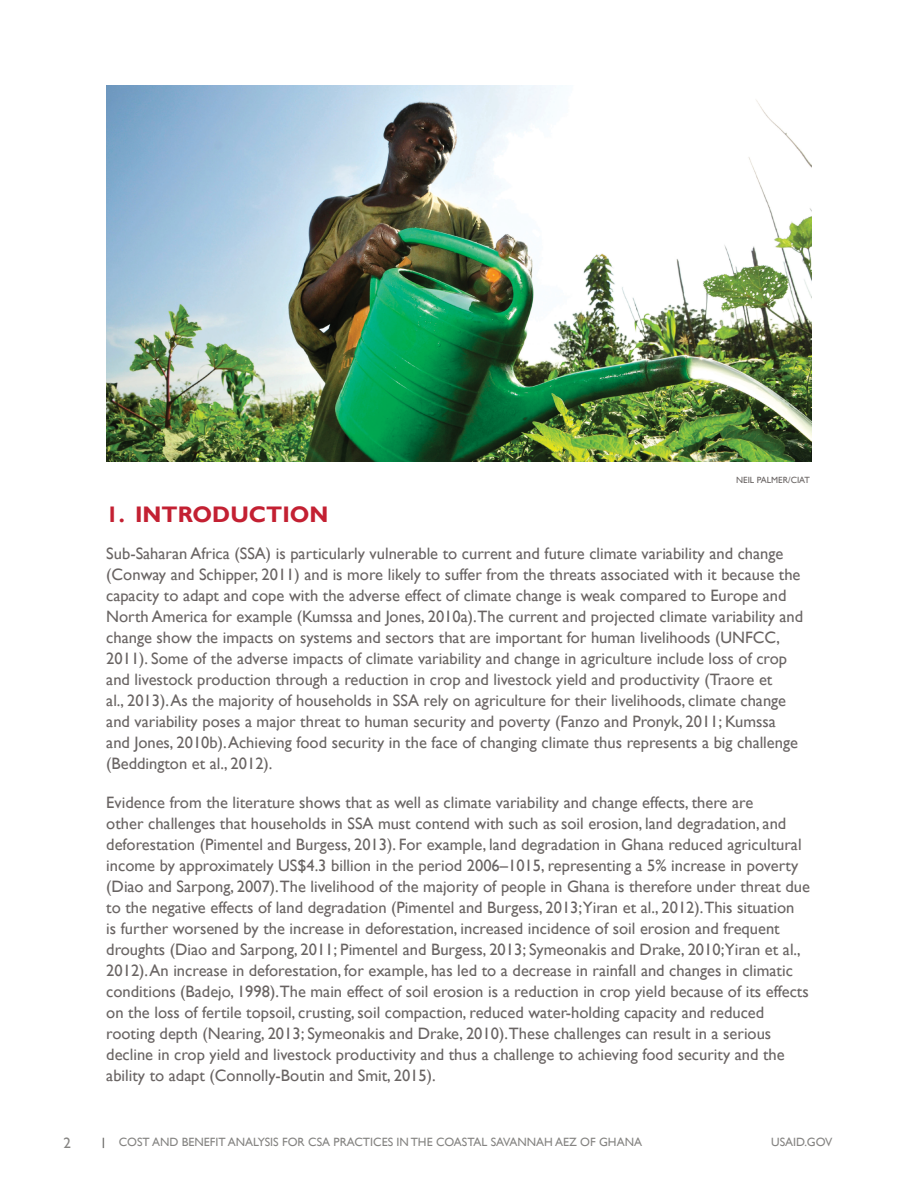
<style>
.page{position:relative;width:918px;height:1188px;background:#fff}
.page>*{position:absolute;margin:0;border:0;box-sizing:border-box;transform-origin:0 0}
.t1{font:700 22.5px "Gill Sans";color:#c32032}
.t2{font:16.5px/21px "Gill Sans";color:#696463}
.t3{font:15px "Gill Sans";color:#858482}
.t4{font:12px "Gill Sans";color:#858482}
.t5{font:9px "Gill Sans";color:#696463}
</style>
<div class="page">
<img style="left:106px;top:85px;width:706px;height:377px">
<p class="t5" style="left:736px;top:474px;width:75px">NEIL PALMER/CIAT</p>
<h1 class="t1" style="left:106px;top:500px;width:224px">1. INTRODUCTION</h1>
<p class="t2" style="left:106px;top:543px;width:699px">Sub-Saharan Africa (SSA) is particularly vulnerable to current and future climate variability and change (Conway and Schipper, 2011) and is more likely to suffer from the threats associated with it because the capacity to adapt and cope with the adverse effect of climate change is weak compared to Europe and North America for example (Kumssa and Jones, 2010a).The current and projected climate variability and change show the impacts on systems and sectors that are important for human livelihoods (UNFCC, 2011). Some of the adverse impacts of climate variability and change in agriculture include loss of crop and livestock production through a reduction in crop and livestock yield and productivity (Traore et<br>al., 2013). As the majority of households in SSA rely on agriculture for their livelihoods, climate change and variability poses a major threat to human security and poverty (Fanzo and Pronyk, 2011; Kumssa and Jones, 2010b). Achieving food security in the face of changing climate thus represents a big challenge (Beddington et al., 2012).</p>
<p class="t2" style="left:106px;top:792px;width:705px">Evidence from the literature shows that as well as climate variability and change effects, there are<br>other challenges that households in SSA must contend with such as soil erosion, land degradation, and deforestation (Pimentel and Burgess, 2013). For example, land degradation in Ghana reduced agricultural income by approximately US$4.3 billion in the period 2006–1015, representing a 5% increase in poverty (Diao and Sarpong, 2007).The livelihood of the majority of people in Ghana is therefore under threat due to the negative effects of land degradation (Pimentel and Burgess, 2013;Yiran et al., 2012).This situation<br>is further worsened by the increase in deforestation, increased incidence of soil erosion and frequent droughts (Diao and Sarpong, 2011; Pimentel and Burgess, 2013; Symeonakis and Drake, 2010;Yiran et al., 2012). An increase in deforestation, for example, has led to a decrease in rainfall and changes in climatic conditions (Badejo, 1998).The main effect of soil erosion is a reduction in crop yield because of its effects on the loss of fertile topsoil, crusting, soil compaction, reduced water-holding capacity and reduced rooting depth (Nearing, 2013; Symeonakis and Drake, 2010).These challenges can result in a serious decline in crop yield and livestock productivity and thus a challenge to achieving food security and the ability to adapt (Connolly-Boutin and Smit, 2015).</p>
<p class="t3" style="left:63px;top:1134px;width:9px">2</p>
<p class="t4" style="left:119px;top:1135px;width:525px">COST AND BENEFIT ANALYSIS FOR CSA PRACTICES IN THE COASTAL SAVANNAH AEZ OF GHANA</p>
<p class="t4" style="left:771px;top:1135px;width:63px">USAID.GOV</p>
</div>
